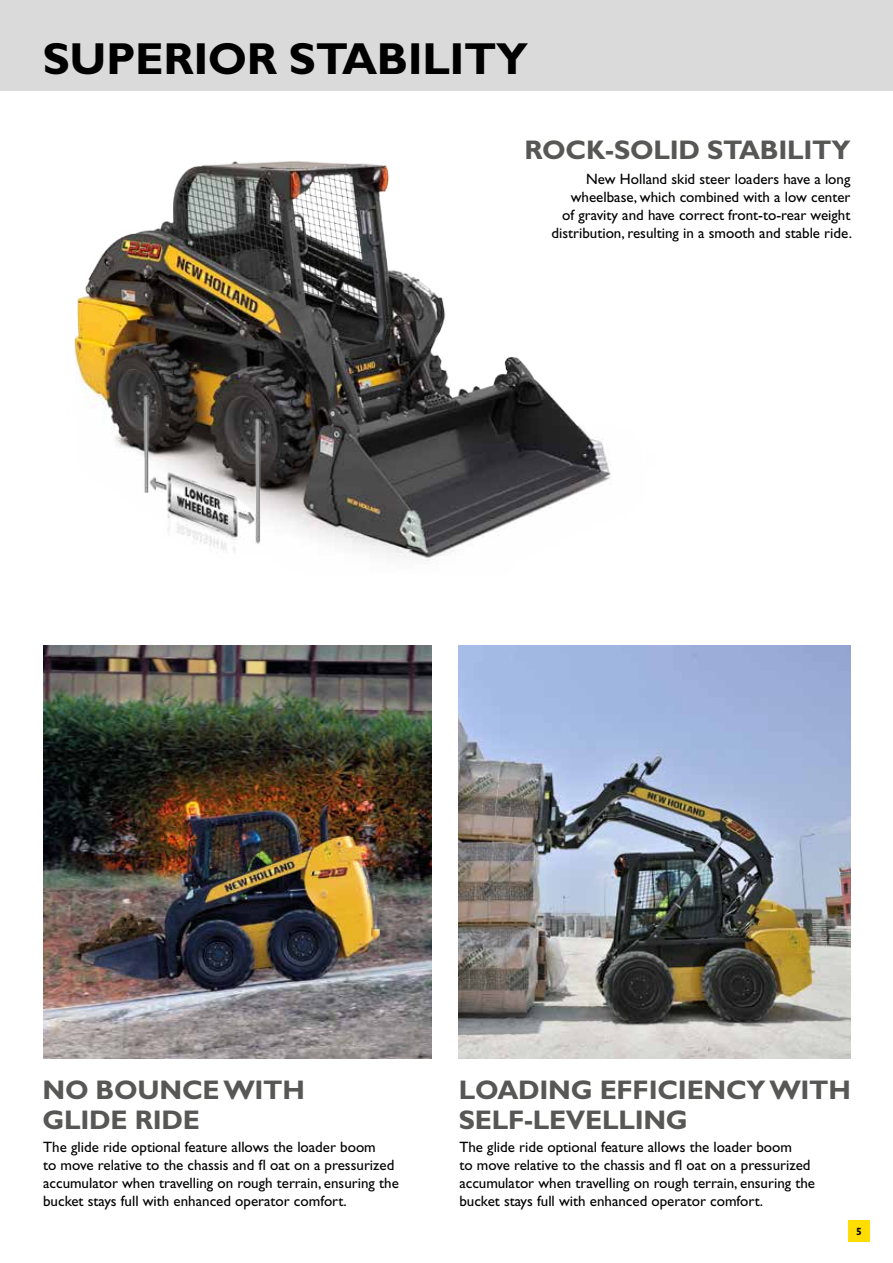
<style>
.page{position:relative;width:893px;height:1263px;background:#fff}
.page>*{position:absolute;margin:0;border:0;box-sizing:border-box;transform-origin:0 0}
.t1{font:700 45px "Gill Sans Std";letter-spacing:-.01em;color:#000}
.t2{font:700 27px/30px "Gill Sans Std";letter-spacing:-.01em;color:#575756}
.t3{font:15px/18px "Gill Sans Std";color:#000}
.t4{font:700 10.5px "Gill Sans Std";color:#000}
</style>
<div class="page">
<div style="left:0;top:0;width:893px;height:90px;background:#dadada"></div>
<div style="left:848px;top:1220px;width:22px;height:22px;background:#fd0"></div>
<img style="left:74px;top:161px;width:537px;height:403px">
<img style="left:132px;top:390px;width:139px;height:174px">
<img style="left:459px;top:645px;width:391px;height:413px">
<img style="left:43px;top:645px;width:389px;height:413px">
<h1 class="t1" style="left:43px;top:32px;width:487px">SUPERIOR STABILITY</h1>
<h2 class="t2" style="left:525px;top:135px;width:327px">ROCK-SOLID STABILITY</h2>
<p class="t3" style="left:551px;top:170px;width:302px;text-align:right">New Holland skid steer loaders have a long wheelbase, which combined with a low center<br>of gravity and have correct front-to-rear weight distribution, resulting in a smooth and stable ride.</p>
<h2 class="t2" style="left:43px;top:1075px;width:264px">NO BOUNCE WITH<br>GLIDE RIDE</h2>
<h2 class="t2" style="left:459px;top:1075px;width:394px">LOADING EFFICIENCY WITH<br>SELF-LEVELLING</h2>
<p class="t3" style="left:43px;top:1138px;width:357px">The glide ride optional feature allows the loader boom<br>to move relative to the chassis and fl oat on a pressurized accumulator when travelling on rough terrain, ensuring the bucket stays full with enhanced operator comfort.</p>
<p class="t3" style="left:459px;top:1138px;width:357px">The glide ride optional feature allows the loader boom<br>to move relative to the chassis and fl oat on a pressurized accumulator when travelling on rough terrain, ensuring the bucket stays full with enhanced operator comfort.</p>
<p class="t4" style="left:856px;top:1225px;width:7px">5</p>
</div>
